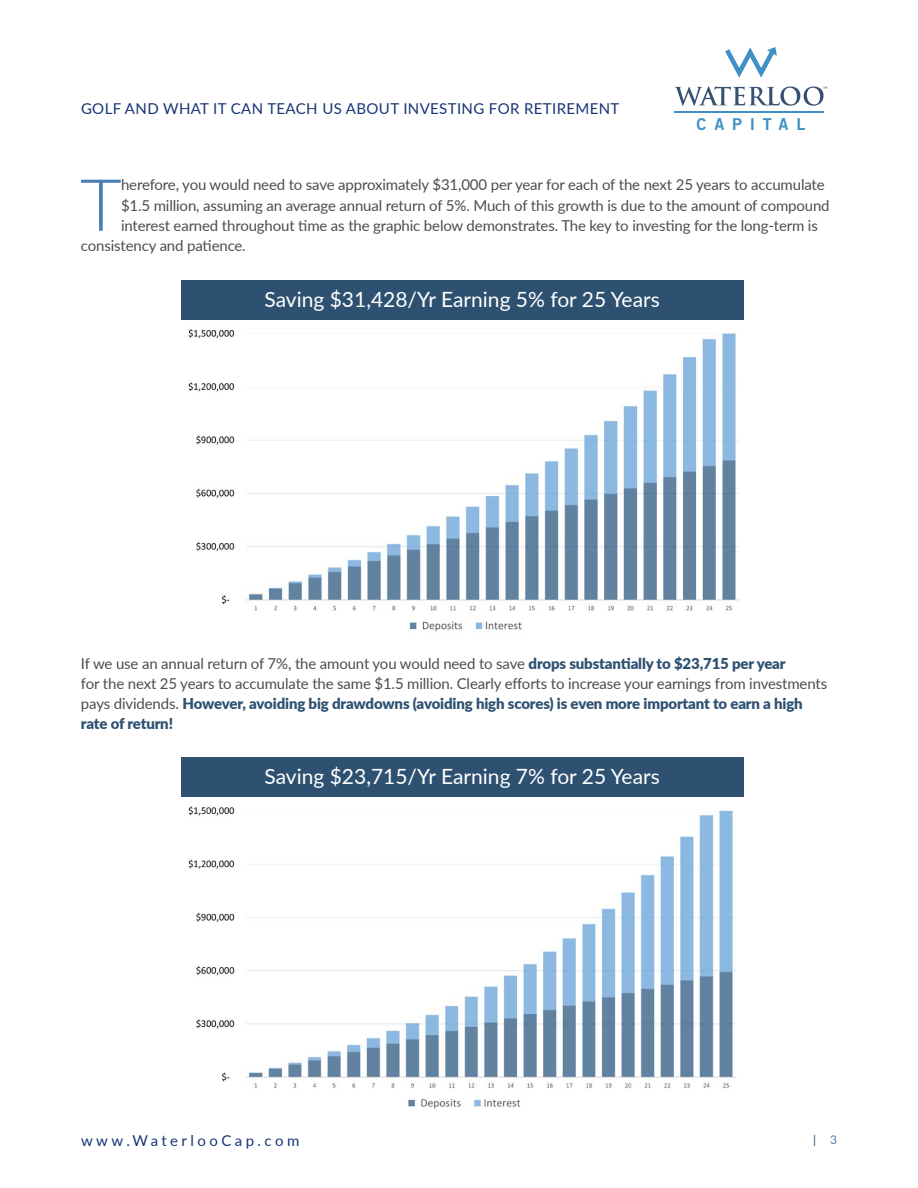
<style>
.page{position:relative;width:918px;height:1188px;background:#fff}
.page>*{position:absolute;margin:0;border:0;box-sizing:border-box;transform-origin:0 0}
.t1{font:300 72.3px "Lato";color:#4a7fb2}
.t2{font:21px "Lato";color:#fff}
.t3{font:16.35px "Trade Gothic Bold Two";letter-spacing:.47em;color:#3e90c5}
.t4{font:15px/20.2px "Lato";letter-spacing:-.01em;color:#4d4d4f}
.t5{font:15px "Lato";letter-spacing:.025em;color:#173475}
.t6{font:15px "Lato";letter-spacing:.23em;color:#173475}
.t7{font:12px "Lato";color:#2f5171}
.t8{font:4.5px "Trade Gothic Cond Eighteen";color:#365072}
.s1{font-weight:900;color:#2f5171}
.s2{color:#4a7fb2}
</style>
<div class="page">
<svg style="left:675px;top:87px;width:149px;height:19px"></svg>
<svg style="left:725px;top:47px;width:52px;height:31px"></svg>
<hr style="left:675px;top:111px;width:149px;height:1px;background:#3e90c5">
<img style="left:188px;top:806px;width:548px;height:303px">
<div style="left:181px;top:281px;width:562px;height:39px;background:#2f5171"></div>
<img style="left:188px;top:329px;width:551px;height:303px">
<div style="left:181px;top:757px;width:562px;height:39px;background:#2f5171"></div>
<p class="t5" style="left:81px;top:98px;width:540px">GOLF AND WHAT IT CAN TEACH US ABOUT INVESTING FOR RETIREMENT</p>
<p class="t3" style="left:696px;top:114px;width:111px">CAPITAL</p>
<p class="t8" style="left:823px;top:86px;width:6px">™</p>
<h1 class="t1" style="left:80px;top:154px;width:43px">T</h1>
<p class="t4" style="left:121px;top:174px;width:705px">herefore, you would need to save approximately $31,000 per year for each of the next 25 years to accumulate</p>
<p class="t4" style="left:121px;top:194px;width:710px">$1.5 million, assuming an average annual return of 5%. Much of this growth is due to the amount of compound</p>
<p class="t4" style="left:121px;top:215px;width:698px">interest earned throughout time as the graphic below demonstrates. The key to investing for the long-term is</p>
<p class="t4" style="left:81px;top:235px;width:166px">consistency and patience.</p>
<h2 class="t2" style="left:264px;top:284px;width:397px">Saving $31,428/Yr Earning 5% for 25 Years</h2>
<p class="t4" style="left:81px;top:652px;width:748px">If we use an annual return of 7%, the amount you would need to save <span class="s1">drops substantially to $23,715 per year<br></span>for the next 25 years to accumulate the same $1.5 million. Clearly efforts to increase your earnings from investments pays dividends. <span class="s1">However, avoiding big drawdowns (avoiding high scores) is even more important to earn a high rate of return!</span></p>
<h2 class="t2" style="left:264px;top:761px;width:397px">Saving $23,715/Yr Earning 7% for 25 Years</h2>
<p class="t6" style="left:81px;top:1130px;width:220px">www.WaterlooCap.com</p>
<p class="t7" style="left:813px;top:1131px;width:25px">| <span class="s2">3</span></p>
</div>
